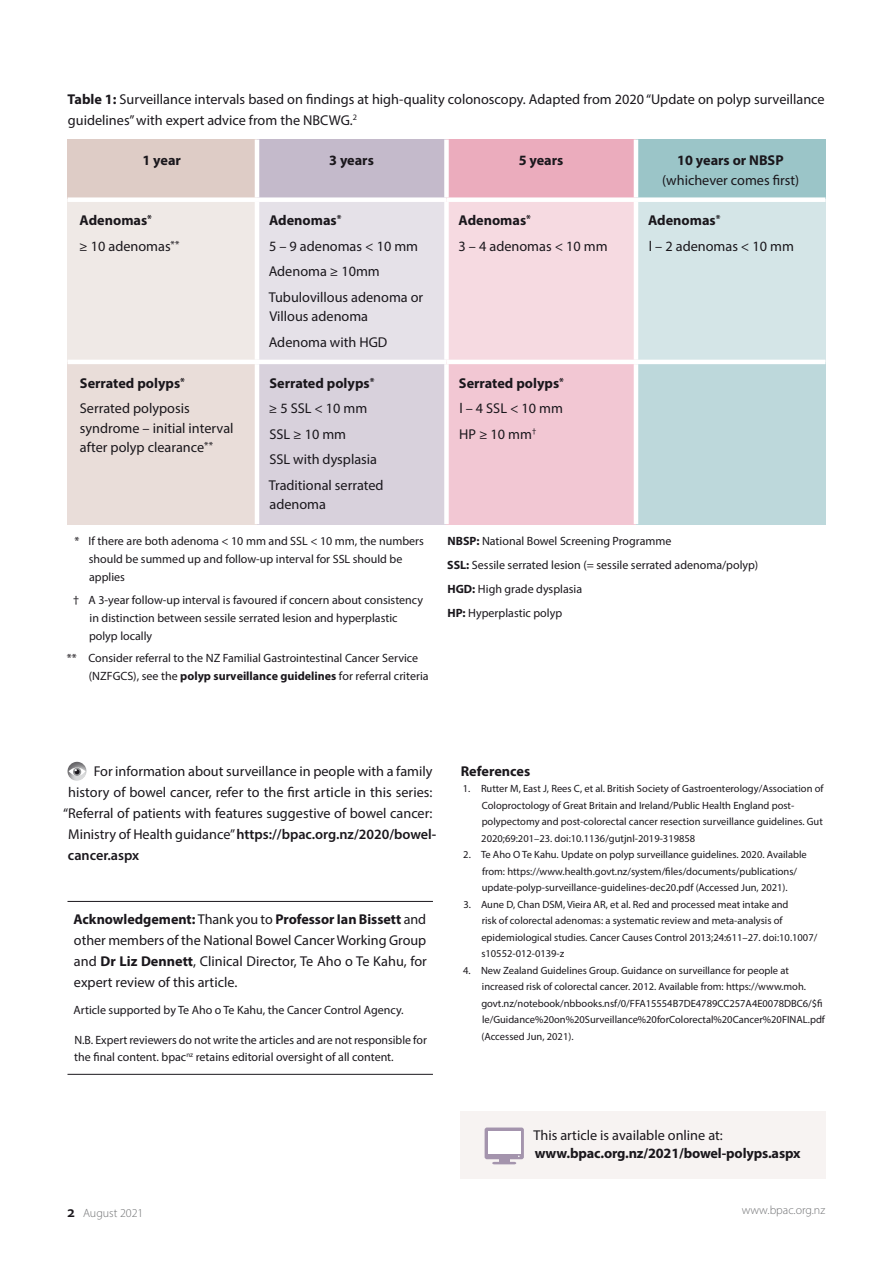
<style>
.page{position:relative;width:893px;height:1263px;background:#fff}
.page>*{position:absolute;margin:0;border:0;box-sizing:border-box;transform-origin:0 0}
.t1{font:14.25px/25.5px "Myriad Pro";color:#1a171c}
.t2{font:700 14.25px "Myriad Pro";letter-spacing:-.005em;color:#1a171c}
.t3{font:600 14.25px "Myriad Pro";color:#1a171c}
.t4{font:12px/18px "Myriad Pro";color:#1a171c}
.t5{font:300 12px "Myriad Pro";color:#707173}
.t6{font:10.5px/16.5px "Myriad Pro";color:#1a171c}
.s1{font-weight:700}
.s2{font-weight:400}
.s3{font-weight:600;font-size:15.75px;color:#1a171c}
</style>
<div class="page">
<hr style="left:68px;top:901px;width:365px;height:1px;background:#1a171c">
<hr style="left:68px;top:1074px;width:365px;height:1px;background:#1a171c">
<div style="left:65px;top:760px;width:23px;height:22px;background:#1a171c;opacity:.6"></div>
<svg style="left:69px;top:767px;width:17px;height:9px"></svg>
<svg style="left:73px;top:768px;width:8px;height:8px"></svg>
<svg style="left:75px;top:769px;width:5px;height:5px"></svg>
<div style="left:68px;top:140px;width:189px;height:60px;background:#deccc6"></div>
<div style="left:257px;top:140px;width:189px;height:60px;background:#c4bacb"></div>
<div style="left:446px;top:140px;width:190px;height:60px;background:#ebacbd"></div>
<div style="left:636px;top:140px;width:189px;height:60px;background:#9bc5c8"></div>
<div style="left:68px;top:200px;width:189px;height:162px;background:#efe9e6"></div>
<div style="left:257px;top:200px;width:189px;height:162px;background:#e5e1e8"></div>
<div style="left:446px;top:200px;width:190px;height:162px;background:#f6dae1"></div>
<div style="left:636px;top:200px;width:189px;height:162px;background:#d4e5e7"></div>
<div style="left:68px;top:362px;width:189px;height:162px;background:#e9ddd9"></div>
<div style="left:257px;top:362px;width:189px;height:162px;background:#d8d1dc"></div>
<div style="left:446px;top:362px;width:190px;height:162px;background:#f2c7d3"></div>
<div style="left:636px;top:362px;width:189px;height:162px;background:#bdd8db"></div>
<hr style="left:255px;top:140px;width:4px;height:57px;background:#fff">
<div style="left:444px;top:140px;width:5px;height:57px;background:#fff"></div>
<hr style="left:634px;top:140px;width:4px;height:57px;background:#fff">
<div style="left:68px;top:197px;width:189px;height:5px;background:#fff"></div>
<div style="left:257px;top:197px;width:189px;height:5px;background:#fff"></div>
<hr style="left:255px;top:202px;width:4px;height:158px;background:#fff">
<div style="left:446px;top:197px;width:190px;height:5px;background:#fff"></div>
<div style="left:444px;top:202px;width:5px;height:158px;background:#fff"></div>
<div style="left:636px;top:197px;width:189px;height:5px;background:#fff"></div>
<hr style="left:634px;top:202px;width:4px;height:158px;background:#fff">
<hr style="left:68px;top:360px;width:189px;height:4px;background:#fff">
<hr style="left:257px;top:360px;width:189px;height:4px;background:#fff">
<hr style="left:255px;top:364px;width:4px;height:160px;background:#fff">
<hr style="left:446px;top:360px;width:190px;height:4px;background:#fff">
<div style="left:444px;top:364px;width:5px;height:160px;background:#fff"></div>
<hr style="left:636px;top:360px;width:189px;height:4px;background:#fff">
<hr style="left:634px;top:364px;width:4px;height:160px;background:#fff">
<div style="left:460px;top:1112px;width:365px;height:67px;background:#f7f3f2"></div>
<div style="left:485px;top:1127px;width:39px;height:32px;background:#a494ad;border-radius:2px"></div>
<div style="left:488px;top:1131px;width:32px;height:23px;background:#fff"></div>
<svg style="left:492px;top:1155px;width:28px;height:9px"></svg>
<h1 class="t1" style="left:68px;top:88px;width:759px;line-height:21px"><span class="s1">Table 1:</span> Surveillance intervals based on findings at high-quality colonoscopy. Adapted from 2020 “Update on polyp surveillance guidelines” with expert advice from the NBCWG.<sup>2</sup></h1>
<h1 class="t2" style="left:142px;top:151px;width:40px">1 year</h1>
<h1 class="t2" style="left:329px;top:151px;width:46px">3 years</h1>
<h1 class="t2" style="left:519px;top:151px;width:46px">5 years</h1>
<h1 class="t2" style="left:677px;top:151px;width:108px">10 years or NBSP</h1>
<h1 class="t1" style="left:662px;top:167px;width:139px">(whichever comes first)</h1>
<h1 class="t1" style="left:79px;top:208px;width:102px"><span class="s1">Adenomas</span><sup>*<br></sup>≥ 10 adenomas<sup>**</sup></h1>
<h1 class="t1" style="left:269px;top:208px;width:156px"><span class="s1">Adenomas</span><sup>*<br></sup>5 – 9 adenomas &lt; 10 mm<br>Adenoma ≥ 10mm<br>Tubulovillous adenoma or</h1>
<h1 class="t1" style="left:269px;top:304px;width:120px">Villous adenoma<br>Adenoma with HGD</h1>
<h1 class="t1" style="left:459px;top:208px;width:151px"><span class="s1">Adenomas</span><sup>*<br></sup>3 – 4 adenomas &lt; 10 mm</h1>
<h1 class="t1" style="left:648px;top:208px;width:147px"><span class="s1">Adenomas</span><sup>*<br></sup>l – 2 adenomas &lt; 10 mm</h1>
<h1 class="t1" style="left:80px;top:370px;width:111px"><span class="s1">Serrated polyps</span><sup>*<br></sup>Serrated polyposis</h1>
<h1 class="t1" style="left:80px;top:418px;width:155px;line-height:19.5px">syndrome – initial interval after polyp clearance<sup>**</sup></h1>
<h1 class="t1" style="left:269px;top:370px;width:117px"><span class="s1">Serrated polyps</span><sup>* </sup>≥ 5 SSL &lt; 10 mm<br>SSL ≥ 10 mm<br>SSL with dysplasia<br>Traditional serrated</h1>
<h1 class="t1" style="left:269px;top:491px;width:58px">adenoma</h1>
<p class="t4" style="left:89px;top:532px;width:337px;text-indent:-14px">* If there are both adenoma &lt; 10 mm and SSL &lt; 10 mm, the numbers should be summed up and follow-up interval for SSL should be applies</p>
<p class="t4" style="left:89px;top:590px;width:336px;text-indent:-16px">† A 3-year follow-up interval is favoured if concern about consistency in distinction between sessile serrated lesion and hyperplastic polyp locally</p>
<p class="t4" style="left:89px;top:649px;width:341px;text-indent:-22px">** Consider referral to the NZ Familial Gastrointestinal Cancer Service (NZFGCS), see the <span class="s1">polyp surveillance guidelines</span> for referral criteria</p>
<h1 class="t1" style="left:459px;top:370px;width:107px;text-align:justify"><span class="s1">Serrated polyps</span><sup>* </sup>l – 4 SSL &lt; 10 mm HP ≥ 10 mm<sup>†</sup></h1>
<p class="t4" style="left:447px;top:529px;width:313px;line-height:24px"><span class="s1">NBSP:</span> National Bowel Screening Programme<br><span class="s1">SSL:</span> Sessile serrated lesion (= sessile serrated adenoma/polyp)<br><span class="s1">HGD:</span> High grade dysplasia<br><span class="s1">HP:</span> Hyperplastic polyp</p>
<h1 class="t1" style="left:94px;top:758px;width:340px">For information about surveillance in people with a family</h1>
<h1 class="t1" style="left:68px;top:779px;width:366px">history of bowel cancer, refer to the first article in this series:</h1>
<h1 class="t1" style="left:63px;top:800px;width:371px">“Referral of patients with features suggestive of bowel cancer:</h1>
<h1 class="t3" style="left:68px;top:825px;width:370px"><span class="s2">Ministry of Health guidance”</span> https://bpac.org.nz/2020/bowel-</h1>
<h1 class="t3" style="left:68px;top:846px;width:73px">cancer.aspx</h1>
<h1 class="t1" style="left:74px;top:908px;width:355px;line-height:21px;text-align:justify"><span class="s1">Acknowledgement:</span> Thank you to <span class="s1">Professor Ian Bissett</span> and other members of the National Bowel Cancer Working Group and <span class="s1">Dr Liz Dennett</span>, Clinical Director, Te Aho o Te Kahu, for expert review of this article.</h1>
<p class="t4" style="left:74px;top:1001px;width:332px">Article supported by Te Aho o Te Kahu, the Cancer Control Agency.</p>
<p class="t4" style="left:74px;top:1032px;width:354px;line-height:16.5px">N.B. Expert reviewers do not write the articles and are not responsible for the final content. bpac<sup>nz</sup> retains editorial oversight of all content.</p>
<h1 class="t2" style="left:461px;top:761px;width:71px">References</h1>
<p class="t6" style="left:481px;top:780px;width:344px;text-indent:-19px">1. Rutter M, East J, Rees C, et al. British Society of Gastroenterology/Association of Coloproctology of Great Britain and Ireland/Public Health England post&shy;polypectomy and post-colorectal cancer resection surveillance guidelines. Gut 2020;69:201–23. doi:10.1136/gutjnl-2019-319858</p>
<p class="t6" style="left:482px;top:846px;width:327px;text-indent:-18px">2. Te Aho O Te Kahu. Update on polyp surveillance guidelines. 2020. Available from: https://www.health.govt.nz/system/files/documents/publications/ update-polyp-surveillance-guidelines-dec20.pdf (Accessed Jun, 2021).</p>
<p class="t6" style="left:481px;top:896px;width:337px;text-indent:-18px">3. Aune D, Chan DSM, Vieira AR, et al. Red and processed meat intake and<br>risk of colorectal adenomas: a systematic review and meta-analysis of epidemiological studies. Cancer Causes Control 2013;24:611–27. doi:10.1007/ s10552-012-0139-z</p>
<p class="t6" style="left:481px;top:962px;width:345px;text-indent:-18px">4. New Zealand Guidelines Group. Guidance on surveillance for people at increased risk of colorectal cancer. 2012. Available from: https://www.moh. govt.nz/notebook/nbbooks.nsf/0/FFA15554B7DE4789CC257A4E0078DBC6/$fi le/Guidance%20on%20Surveillance%20forColorectal%20Cancer%20FINAL.pdf (Accessed Jun, 2021).</p>
<h1 class="t1" style="left:533px;top:1122px;width:191px">This article is available online at:</h1>
<h1 class="t2" style="left:535px;top:1144px;width:267px">www.bpac.org.nz/2021/bowel-polyps.aspx</h1>
<p class="t5" style="left:68px;top:1206px;width:77px"><span class="s3">2</span> August 2021</p>
<p class="t5" style="left:742px;top:1202px;width:85px">www.bpac.org.nz</p>
</div>
